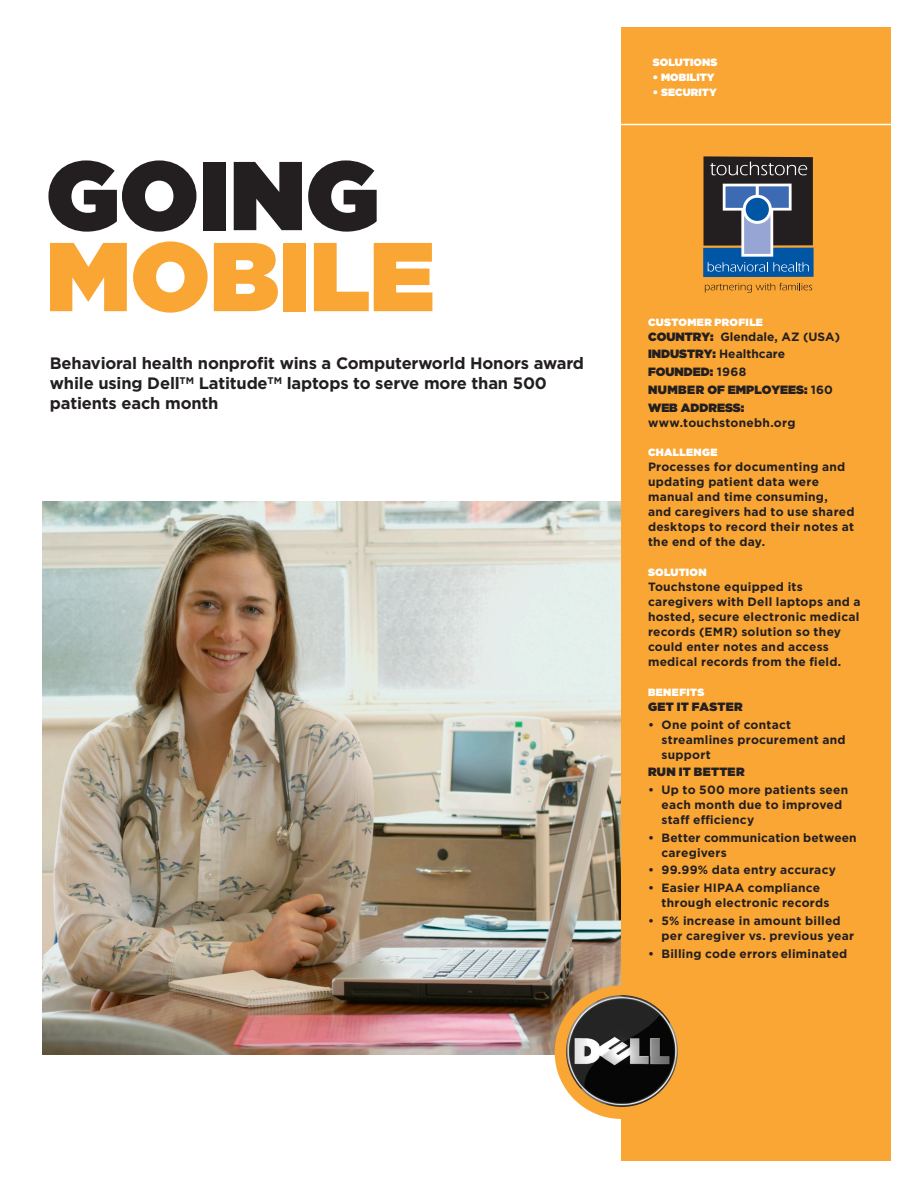
<style>
.page{position:relative;width:918px;height:1188px;background:#fff}
.page>*{position:absolute;margin:0;border:0;box-sizing:border-box;transform-origin:0 0}
.t1{font:900 97.5px "Gotham";color:#faa634}
.t2{font:900 97.5px "Gotham";color:#231f20}
.t3{font:700 16.5px/19.8px "Gotham";letter-spacing:-.01em;color:#231f20}
.t4{font:700 12px/15px "Gotham";letter-spacing:.02em;color:#231f20}
.t5{font:900 12px "Gotham";color:#231f20}
.t6{font:700 12px "Gotham";color:#231f20}
.t7{font:900 10.5px "Gotham";letter-spacing:.015em;color:#fff}
.s1{font-weight:900}
.s2{font-weight:700}
</style>
<div class="page">
<img style="left:42px;top:502px;width:579px;height:552px">
<div style="left:621px;top:27px;width:270px;height:1134px;background:#faa634"></div>
<hr style="left:617px;top:124px;width:274px;height:1px;background:#fff">
<div style="left:555px;top:985px;width:133px;height:134px;background:#faa634;border-radius:50%"></div>
<img style="left:566px;top:995px;width:112px;height:112px;border-radius:55px">
<div style="left:703px;top:248px;width:111px;height:29px;background:#0155a5"></div>
<svg style="left:708px;top:262px;width:101px;height:10px"></svg>
<div style="left:743px;top:209px;width:29px;height:46px;background:#96a5d3"></div>
<div style="left:741px;top:208px;width:32px;height:49px;border:3px solid #fff"></div>
<svg style="left:704px;top:156px;width:109px;height:90px;background:#484e5b"></svg>
<svg style="left:705px;top:283px;width:107px;height:10px"></svg>
<p class="t2" style="left:46px;top:126px;width:327px">GOING</p>
<p class="t1" style="left:46px;top:207px;width:390px">MOBILE</p>
<p class="t3" style="left:50px;top:354px;width:536px">Behavioral health nonprofit wins a Computerworld Honors award while using Dell<sup>TM</sup> Latitude<sup>TM</sup> laptops to serve more than 500 patients each month</p>
<p class="t7" style="left:653px;top:55px;width:66px">SOLUTIONS</p>
<p class="t7" style="left:653px;top:70px;width:63px">• MOBILITY</p>
<p class="t7" style="left:653px;top:85px;width:65px">• SECURITY</p>
<p class="t7" style="left:648px;top:314px;width:105px">CUSTOMER PROFILE</p>
<p class="t5" style="left:648px;top:328px;width:19px">COUNTR</p>
<p class="t6" style="left:702px;top:329px;width:140px"><span class="s1">Y:</span> Glendale, AZ (USA)</p>
<p class="t5" style="left:648px;top:346px;width:32px">INDUSTR</p>
<p class="t6" style="left:704px;top:346px;width:83px"><span class="s1">Y:</span> Healthcare</p>
<p class="t5" style="left:648px;top:363px;width:18px">FOUN</p>
<p class="t5" style="left:684px;top:363px;width:64px">DED: <span class="s2">1968</span></p>
<p class="t5" style="left:648px;top:381px;width:40px">NUMBER</p>
<p class="t5" style="left:707px;top:381px;width:82px">OF EMPLOYEES</p>
<p class="t4" style="left:804px;top:382px;width:30px"><span class="s1">:</span> 160</p>
<p class="t5" style="left:648px;top:399px;width:70px">WEB ADDRESS</p>
<p class="t4" style="left:648px;top:400px;width:149px;text-indent:93px"><span class="s1">: </span>www.touchstonebh.org</p>
<p class="t7" style="left:648px;top:445px;width:71px">CHALLENGE</p>
<p class="t4" style="left:648px;top:459px;width:208px">Processes for documenting and updating patient data were manual and time consuming,<br>and caregivers had to use shared desktops to record their notes at the end of the day.</p>
<p class="t7" style="left:648px;top:565px;width:59px">SOLUTION</p>
<p class="t4" style="left:648px;top:579px;width:214px">Touchstone equipped its caregivers with Dell laptops and a hosted, secure electronic medical records (EMR) solution so they could enter notes and access medical records from the field.</p>
<p class="t7" style="left:648px;top:685px;width:58px">BENEFITS</p>
<p class="t5" style="left:648px;top:698px;width:71px">GET IT FASTER</p>
<p class="t4" style="left:662px;top:717px;width:186px;text-indent:-14px">• One point of contact streamlines procurement and support</p>
<p class="t5" style="left:648px;top:763px;width:10px">RUN</p>
<p class="t5" style="left:679px;top:763px;width:25px">IT BETTER</p>
<p class="t4" style="left:662px;top:782px;width:188px;text-indent:-14px">• Up to 500 more patients seen each month due to improved staff efficiency</p>
<p class="t4" style="left:662px;top:830px;width:197px;text-indent:-14px">• Better communication between caregivers</p>
<p class="t4" style="left:648px;top:863px;width:189px">• 99.99% data entry accuracy</p>
<p class="t4" style="left:662px;top:880px;width:170px;text-indent:-14px">• Easier HIPAA compliance through electronic records</p>
<p class="t4" style="left:662px;top:913px;width:194px;text-indent:-14px">• 5% increase in amount billed per caregiver vs. previous year</p>
<p class="t4" style="left:648px;top:946px;width:201px">• Billing code errors eliminated</p>
</div>
